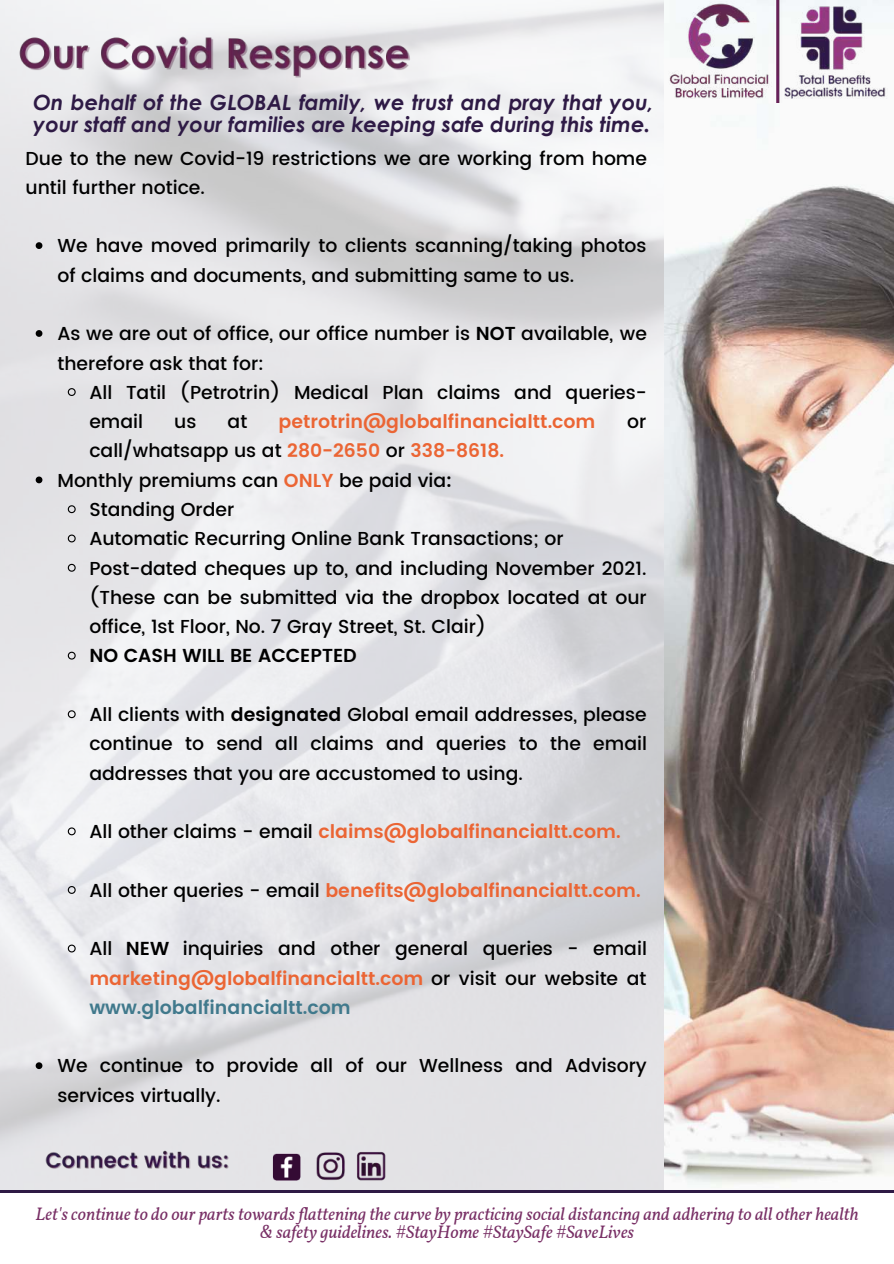
<style>
.page{position:relative;width:894px;height:1264px;background:#fff}
.page>*{position:absolute;margin:0;border:0;box-sizing:border-box;transform-origin:0 0}
.t1{font:italic 700 21px/21.5px "Century Gothic";color:#2e1a45}
.t2{font:500 18.75px/29.2px "Poppins";color:#000}
.t3{font:600 18.75px "Poppins";color:#eb6534}
.t4{font:600 18.75px "Poppins";color:#000}
.t5{font:italic 18px/18px "Vollkorn";color:#782f65;text-align:center}
.s1{font-weight:600}
.s2{font-weight:600;color:#eb6534}
.s3{font-weight:500;color:#000}
.s4{font-weight:600;color:#40798c}
</style>
<div class="page">
<svg style="left:36px;top:242px;width:6px;height:7px"></svg>
<svg style="left:36px;top:330px;width:6px;height:7px"></svg>
<svg style="left:67px;top:387px;width:9px;height:10px"></svg>
<svg style="left:36px;top:476px;width:6px;height:7px"></svg>
<svg style="left:67px;top:504px;width:9px;height:10px"></svg>
<svg style="left:67px;top:533px;width:9px;height:10px"></svg>
<svg style="left:67px;top:563px;width:9px;height:9px"></svg>
<svg style="left:67px;top:651px;width:9px;height:9px"></svg>
<svg style="left:67px;top:709px;width:9px;height:10px"></svg>
<svg style="left:67px;top:826px;width:9px;height:10px"></svg>
<svg style="left:67px;top:885px;width:9px;height:9px"></svg>
<svg style="left:67px;top:943px;width:9px;height:10px"></svg>
<svg style="left:36px;top:1062px;width:6px;height:7px"></svg>
<img style="left:664px;top:0;width:229px;height:1189px">
<div style="left:0;top:1189px;width:893px;height:9px;background:#2e1a45"></div>
<img style="left:664px;top:0;width:228px;height:102px">
<div style="left:0;top:1193px;width:893px;height:70px;background:#fff"></div>
<img style="left:18px;top:27px;width:393px;height:51px">
<img style="left:270px;top:1150px;width:32px;height:32px">
<img style="left:314px;top:1150px;width:34px;height:33px">
<img style="left:355px;top:1150px;width:31px;height:31px">
<img style="left:45px;top:1143px;width:185px;height:36px">
<p class="t1" style="left:33px;top:91px;width:621px">On behalf of the GLOBAL family, we trust and pray that you, your staff and your families are keeping safe during this time.</p>
<p class="t2" style="left:26px;top:143px;width:623px">Due to the new Covid-19 restrictions we are working from home until further notice.</p>
<p class="t2" style="left:57px;top:231px;width:590px">We have moved primarily to clients scanning/taking photos of claims and documents, and submitting same to us.</p>
<p class="t2" style="left:57px;top:319px;width:591px">As we are out of office, our office number is <span class="s1">NOT</span> available, we therefore ask that for:</p>
<p class="t2" style="left:89px;top:378px;width:559px">All Tatil (Petrotrin) Medical Plan claims and queries&shy;email</p>
<p class="t2" style="left:174px;top:407px;width:24px">us</p>
<p class="t2" style="left:227px;top:407px;width:21px">at</p>
<p class="t3" style="left:278px;top:410px;width:318px">petrotrin@globalfinancialtt.com</p>
<p class="t2" style="left:627px;top:407px;width:21px">or</p>
<p class="t2" style="left:89px;top:436px;width:416px">call/whatsapp us at <span class="s2">280-2650</span> or <span class="s2">338-8618.</span></p>
<p class="t2" style="left:57px;top:465px;width:396px">Monthly premiums can <span class="s2">ONLY</span> be paid via<span class="s1">:</span></p>
<p class="t2" style="left:89px;top:495px;width:146px">Standing Order</p>
<p class="t2" style="left:89px;top:524px;width:475px">Automatic Recurring Online Bank Transactions; or</p>
<p class="t2" style="left:89px;top:553px;width:558px">Post-dated cheques up to, and including November 2021.</p>
<p class="t2" style="left:89px;top:582px;width:559px">(These can be submitted via the dropbox located at our</p>
<p class="t2" style="left:89px;top:612px;width:398px">office, 1st Floor, No. 7 Gray Street, St. Clair)</p>
<p class="t4" style="left:89px;top:645px;width:269px">NO CASH WILL BE ACCEPTED</p>
<p class="t2" style="left:89px;top:700px;width:559px;text-align:justify">All clients with <span class="s1">designated</span> Global email addresses, please continue to send all claims and queries to the email addresses that you are accustomed to using.</p>
<p class="t3" style="left:89px;top:820px;width:532px"><span class="s3">All other claims - email</span> claims@globalfinancialtt.com.</p>
<p class="t3" style="left:89px;top:879px;width:552px"><span class="s3">All other queries - email</span> benefits@globalfinancialtt.com.</p>
<p class="t2" style="left:89px;top:934px;width:559px;text-align:justify">All <span class="s1">NEW</span> inquiries and other general queries - email <span class="s2">marketing@globalfinancialtt.com</span> or visit our website at <span class="s4">www.globalfinancialtt.com</span></p>
<p class="t2" style="left:57px;top:1051px;width:590px">We continue to provide all of our Wellness and Advisory services virtually.</p>
<p class="t5" style="left:36px;top:1206px;width:824px">Let's continue to do our parts towardsflattening the curve by practicing social distancing and adhering to all other health &amp; safety guidelines. #StayHome #StaySafe #SaveLives</p>
</div>
